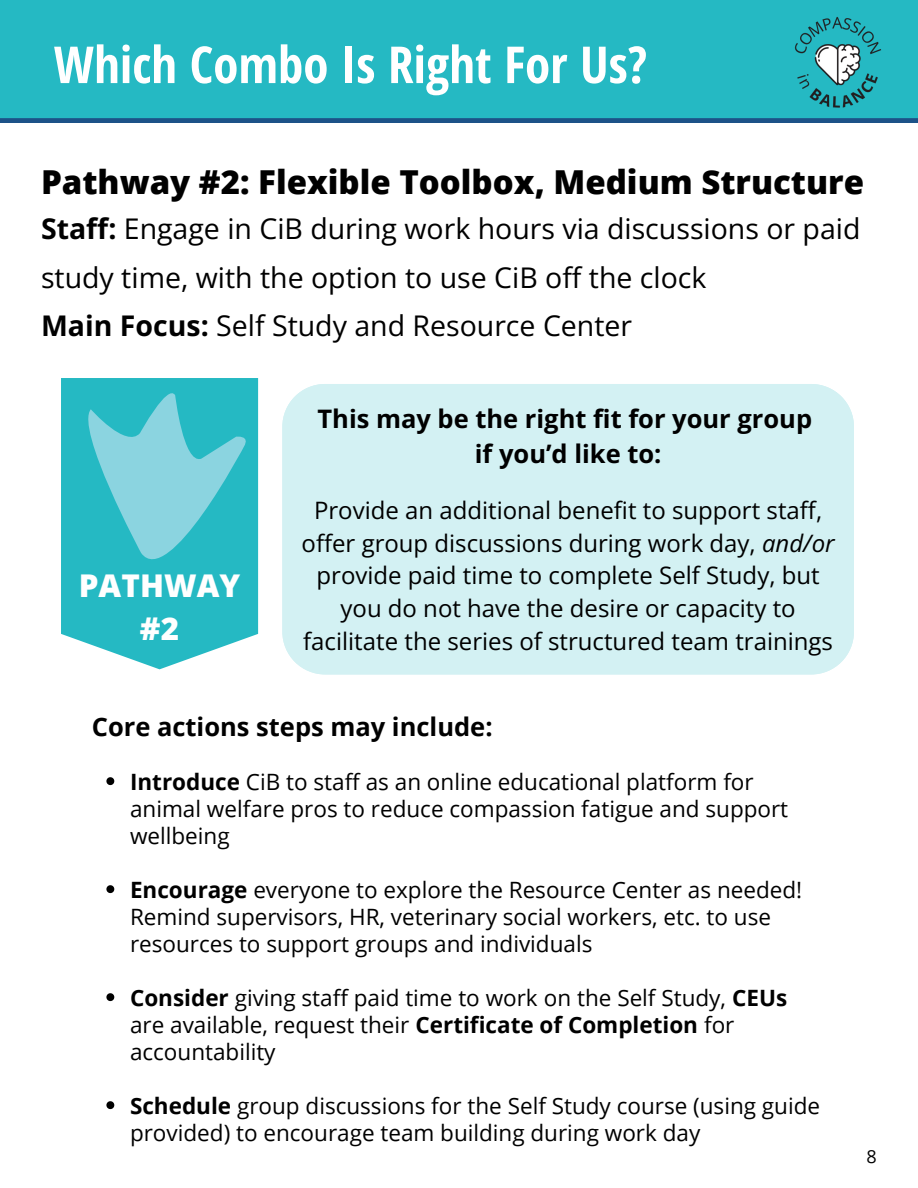
<style>
.page{position:relative;width:918px;height:1188px;background:#fff}
.page>*{position:absolute;margin:0;border:0;box-sizing:border-box;transform-origin:0 0}
.t1{font:700 51px "Open Sans Condensed";color:#fff}
.t2{font:800 33px "Open Sans";color:#000}
.t3{font:800 31.35px/43.5px "Open Sans";color:#fff;text-align:center}
.t4{font:28.5px/48.3px "Open Sans";color:#000}
.t5{font:700 25.5px/34.8px "Open Sans";color:#000;text-align:center}
.t6{font:24px/32.7px "Open Sans";color:#000;text-align:center}
.t7{font:22.5px/27px "Open Sans";color:#000}
.t8{font:18px "Open Sans";color:#000}
.s1{font-weight:700}
.s2{font-style:italic}
</style>
<div class="page">
<div style="left:282px;top:384px;width:572px;height:290px;background:#d3f1f3"></div>
<svg style="left:61px;top:601px;width:197px;height:68px;fill:#25b9c3"></svg>
<svg style="left:61px;top:378px;width:197px;height:223px;background:#42c0cb"></svg>
<svg style="left:106px;top:777px;width:8px;height:8px"></svg>
<svg style="left:106px;top:885px;width:8px;height:8px"></svg>
<svg style="left:106px;top:993px;width:8px;height:8px"></svg>
<svg style="left:106px;top:1101px;width:8px;height:8px"></svg>
<div style="left:0;top:0;width:918px;height:123px;background:#25b9c3"></div>
<img style="left:780px;top:6px;width:115px;height:116px">
<p class="t1" style="left:54px;top:29px;width:595px">Which Combo Is Right For Us?</p>
<p class="t2" style="left:41px;top:159px;width:825px">Pathway #2: Flexible Toolbox, Medium Structure</p>
<p class="t4" style="left:41px;top:204px;width:821px"><span class="s1">Staff:</span> Engage in CiB during work hours via discussions or paid study time, with the option to use CiB off the clock<br><span class="s1">Main Focus:</span> Self Study and Resource Center</p>
<h1 class="t3" style="left:79px;top:563px;width:163px">PATHWAY #2</h1>
<h5 class="t5" style="left:318px;top:401px;width:496px">This may be the right fit for your group if you’d like to:</h5>
<h4 class="t6" style="left:302px;top:493px;width:535px">Provide an additional benefit to support staff, offer group discussions during work day, <span class="s2">and/or </span>provide paid time to complete Self Study, but you do not have the desire or capacity to facilitate the series of structured team trainings</h4>
<p class="t5" style="left:92px;top:708px;width:402px">Core actions steps may include:</p>
<h3 class="t7" style="left:130px;top:767px;width:660px"><span class="s1">Introduce</span> CiB to staff as an online educational platform for animal welfare pros to reduce compassion fatigue and support wellbeing</h3>
<p class="t7" style="left:130px;top:875px;width:674px"><span class="s1">Encourage</span> everyone to explore the Resource Center as needed!<br>Remind supervisors, HR, veterinary social workers, etc. to use resources to support groups and individuals</p>
<h2 class="t7" style="left:130px;top:983px;width:659px"><span class="s1">Consider</span> giving staff paid time to work on the Self Study, <span class="s1">CEUs </span>are available, request their <span class="s1">Certificate of Completion</span> for accountability</h2>
<h4 class="t7" style="left:130px;top:1091px;width:692px"><span class="s1">Schedule</span> group discussions for the Self Study course (using guide provided) to encourage team building during work day</h4>
<p class="t8" style="left:867px;top:1144px;width:12px">8</p>
</div>
